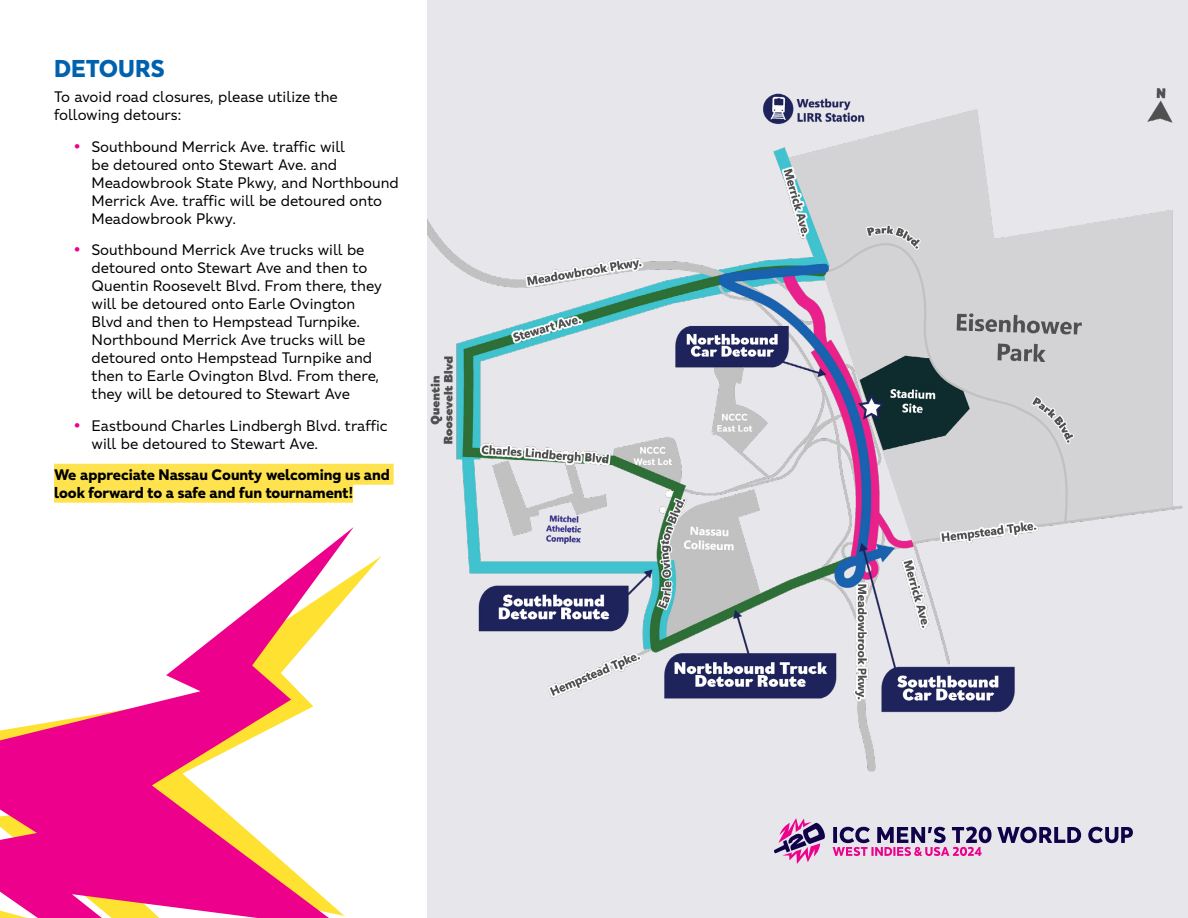
<style>
.page{position:relative;width:1188px;height:918px;background:#fff}
.page>*{position:absolute;margin:0;border:0;box-sizing:border-box;transform-origin:0 0}
.t1{font:700 24px "ICC Font";color:#0061af}
.t2{font:15px/18px "ICC Font";color:#000}
.t3{font:700 15px/18px "ICC Font";color:#000}
.s1{font-weight:700;font-size:18px;color:#ec008c}
</style>
<div class="page">
<div style="left:428px;top:0;width:760px;height:918px;background:#e7e6eb"></div>
<div style="left:54px;top:464px;width:340px;height:21px;background:#fee34e"></div>
<div style="left:54px;top:482px;width:299px;height:21px;background:#fee34e"></div>
<img style="left:428px;top:88px;width:755px;height:684px">
<svg style="left:0;top:527px;width:354px;height:391px"></svg>
<svg style="left:774px;top:818px;width:359px;height:46px"></svg>
<h1 class="t1" style="left:54px;top:52px;width:112px">DETOURS</h1>
<p class="t2" style="left:54px;top:87px;width:285px">To avoid road closures, please utilize the following detours:</p>
<p class="t2" style="left:92px;top:137px;width:309px;text-indent:-18px"><span class="s1">•</span> Southbound Merrick Ave. traffic will<br>be detoured onto Stewart Ave. and Meadowbrook State Pkwy, and Northbound Merrick Ave. traffic will be detoured onto Meadowbrook Pkwy.</p>
<p class="t2" style="left:92px;top:240px;width:292px;text-indent:-18px"><span class="s1">•</span> Southbound Merrick Ave trucks will be detoured onto Stewart Ave and then to Quentin Roosevelt Blvd. From there, they will be detoured onto Earle Ovington Blvd and then to Hempstead Turnpike.<br>Northbound Merrick Ave trucks will be detoured onto Hempstead Turnpike and then to Earle Ovington Blvd. From there, they will be detoured to Stewart Ave</p>
<p class="t2" style="left:92px;top:416px;width:298px;text-indent:-18px"><span class="s1">•</span> Eastbound Charles Lindbergh Blvd. traffic will be detoured to Stewart Ave.</p>
<p class="t3" style="left:54px;top:465px;width:337px">We appreciate Nassau County welcoming us and look forward to a safe and fun tournament!</p>
</div>
